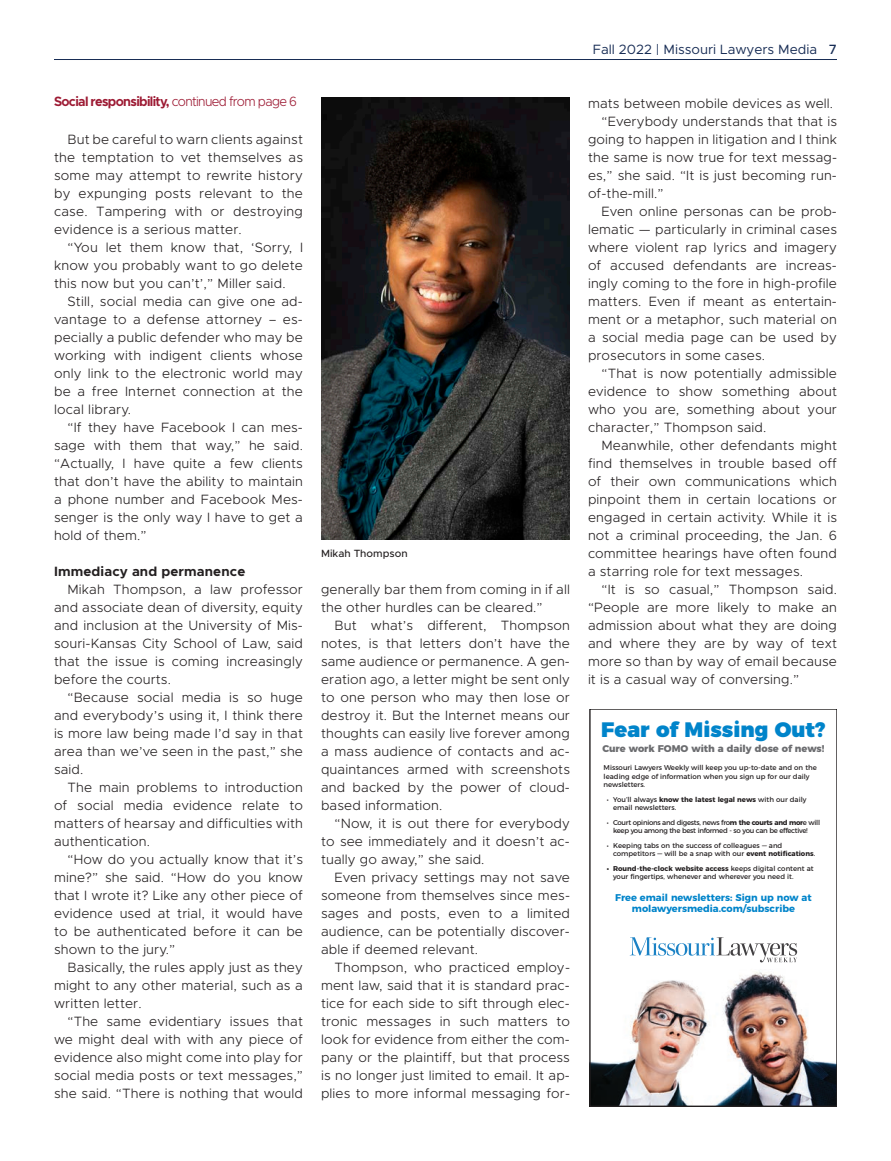
<style>
.page{position:relative;width:891px;height:1161px;background:#fff}
.page>*{position:absolute;margin:0;border:0;box-sizing:border-box;transform-origin:0 0}
.t1{font:900 21px "Montserrat";color:#0084ca}
.body{font:300 13.5px/18px "Metropolis";letter-spacing:.01em;color:#231f20;text-align:justify}
.t2{font:700 13.5px "Metropolis";letter-spacing:-.05em;color:#9d1b34;scale:.95 1}
.t3{font:13.5px "Metropolis";color:#182d55}
.body-2{font:700 13.5px "Metropolis";letter-spacing:.01em;color:#231f20}
.body-3{font:500 10.5px "Metropolis";color:#231f20}
.t4{font:700 9.75px/11.7px "Montserrat";color:#0084ca;text-align:center}
.t5{font:800 9.75px "Montserrat";color:#6c6d70}
.t6{font:7.05px/8.4px "Montserrat";color:#231f20}
.t7{font:7.05px/8.4px "Montserrat";letter-spacing:-.04em;color:#231f20}
.s1{font-weight:300}
.s2{font-weight:500}
.s3{font-weight:700}
</style>
<div class="page">
<img style="left:321px;top:97px;width:249px;height:442px">
<img style="left:592px;top:951px;width:243px;height:154px">
<div style="left:590px;top:709px;width:247px;height:398px;border:1px solid #231f20"></div>
<svg style="left:630px;top:937px;width:167px;height:25px"></svg>
<hr style="left:54px;top:59px;width:783px;height:1px;background:#182d55">
<p class="t2" style="left:54px;top:93px;width:257px">Social responsibility, <span class="s1">continued from page 6</span></p>
<p class="body" style="left:54px;top:130px;width:251px;text-indent:14px">But be careful to warn clients against the temptation to vet themselves as some may attempt to rewrite history by expunging posts relevant to the case. Tampering with or destroying evidence is a serious matter.</p>
<p class="body" style="left:54px;top:238px;width:251px;text-indent:14px">“You let them know that, ‘Sorry, I know you probably want to go delete this now but you can’t’,” Miller said.</p>
<p class="body" style="left:54px;top:292px;width:251px;text-indent:14px">Still, social media can give one ad&shy;vantage to a defense attorney – es&shy;pecially a public defender who may be working with indigent clients whose only link to the electronic world may be a free Internet connection at the local library.</p>
<p class="body" style="left:54px;top:418px;width:251px;text-indent:14px">“If they have Facebook I can mes&shy;sage with them that way,” he said. “Actually, I have quite a few clients that don’t have the ability to maintain a phone number and Facebook Mes&shy;senger is the only way I have to get a hold of them.”</p>
<p class="body-2" style="left:54px;top:563px;width:193px">Immediacy and permanence</p>
<p class="body" style="left:54px;top:580px;width:251px;text-indent:14px">Mikah Thompson, a law professor and associate dean of diversity, equity and inclusion at the University of Mis&shy;souri-Kansas City School of Law, said that the issue is coming increasingly before the courts.</p>
<p class="body" style="left:54px;top:688px;width:251px;text-indent:14px">“Because social media is so huge and everybody’s using it, I think there is more law being made I’d say in that area than we’ve seen in the past,” she said.</p>
<p class="body" style="left:54px;top:778px;width:251px;text-indent:14px">The main problems to introduction of social media evidence relate to matters of hearsay and difficulties with authentication.</p>
<p class="body" style="left:54px;top:850px;width:251px;text-indent:14px">“How do you actually know that it’s mine?” she said. “How do you know that I wrote it? Like any other piece of evidence used at trial, it would have to be authenticated before it can be shown to the jury.”</p>
<p class="body" style="left:54px;top:958px;width:251px;text-indent:14px">Basically, the rules apply just as they might to any other material, such as a written letter.</p>
<p class="body" style="left:54px;top:1012px;width:251px;text-indent:14px">“The same evidentiary issues that we might deal with with any piece of evidence also might come into play for social media posts or text messages,” she said. “There is nothing that would</p>
<p class="body-3" style="left:321px;top:546px;width:88px">Mikah Thompson</p>
<p class="body" style="left:321px;top:580px;width:250px">generally bar them from coming in if all the other hurdles can be cleared.”</p>
<p class="body" style="left:321px;top:616px;width:251px;text-indent:14px">But what’s different, Thompson notes, is that letters don’t have the same audience or permanence. A gen&shy;eration ago, a letter might be sent only to one person who may then lose or destroy it. But the Internet means our thoughts can easily live forever among a mass audience of contacts and ac&shy;quaintances armed with screenshots and backed by the power of cloud&shy;based information.</p>
<p class="body" style="left:321px;top:814px;width:251px;text-indent:14px">“Now, it is out there for everybody to see immediately and it doesn’t ac&shy;tually go away,” she said.</p>
<p class="body" style="left:321px;top:868px;width:251px;text-indent:14px">Even privacy settings may not save someone from themselves since mes&shy;sages and posts, even to a limited audience, can be potentially discover&shy;able if deemed relevant.</p>
<p class="body" style="left:321px;top:958px;width:251px;text-indent:14px">Thompson, who practiced employ&shy;ment law, said that it is standard prac&shy;tice for each side to sift through elec&shy;tronic messages in such matters to look for evidence from either the com&shy;pany or the plaintiff, but that process is no longer just limited to email. It ap&shy;plies to more informal messaging for-</p>
<p class="t3" style="left:593px;top:41px;width:246px">Fall 2022 | Missouri Lawyers Media <span class="s2">7</span></p>
<p class="body" style="left:588px;top:94px;width:247px">mats between mobile devices as well.</p>
<p class="body" style="left:588px;top:112px;width:251px;text-indent:14px">“Everybody understands that that is going to happen in litigation and I think the same is now true for text messag&shy;es,” she said. “It is just becoming run&shy;of-the-mill.”</p>
<p class="body" style="left:588px;top:202px;width:251px;text-indent:14px">Even online personas can be prob&shy;lematic — particularly in criminal cases where violent rap lyrics and imagery of accused defendants are increas&shy;ingly coming to the fore in high-profile matters. Even if meant as entertain&shy;ment or a metaphor, such material on a social media page can be used by prosecutors in some cases.</p>
<p class="body" style="left:588px;top:364px;width:251px;text-indent:14px">“That is now potentially admissible evidence to show something about who you are, something about your character,” Thompson said.</p>
<p class="body" style="left:588px;top:436px;width:251px;text-indent:14px">Meanwhile, other defendants might find themselves in trouble based off of their own communications which pinpoint them in certain locations or engaged in certain activity. While it is not a criminal proceeding, the Jan. 6 committee hearings have often found a starring role for text messages.</p>
<p class="body" style="left:588px;top:580px;width:251px;text-indent:14px">“It is so casual,” Thompson said. “People are more likely to make an admission about what they are doing and where they are by way of text more so than by way of email because it is a casual way of conversing.”</p>
<p class="t1" style="left:601px;top:712px;width:226px">Fear of Missing Out?</p>
<p class="t5" style="left:602px;top:740px;width:224px">Cure work FOMO with a daily dose of news!</p>
<p class="t6" style="left:604px;top:763px;width:215px">Missouri Lawyers Weekly will keep you up-to-date and on the leading edge of information when you sign up for our daily newsletters.</p>
<p class="t6" style="left:613px;top:795px;width:195px;text-indent:-6px">• You’ll always <span class="s3">know the latest legal news</span> with our daily email newsletters.</p>
<p class="t7" style="left:613px;top:818px;width:209px;text-indent:-6px">• Court opinions and digests, news fro<span class="s3">m the courts and mor</span>e will keep you among the best informed - so you can be effective!</p>
<p class="t6" style="left:613px;top:841px;width:204px;text-indent:-6px">• Keeping tabs on the success of colleagues — and competitors — will be a snap with our <span class="s3">event notifications</span>.</p>
<p class="t6" style="left:613px;top:864px;width:202px;text-indent:-6px"><span class="s3">• Round-the-clock website access</span> keeps digital content at your fingertips, whenever and wherever you need it.</p>
<p class="t4" style="left:615px;top:891px;width:198px">Free email newsletters: Sign up now at molawyersmedia.com/subscribe</p>
</div>
